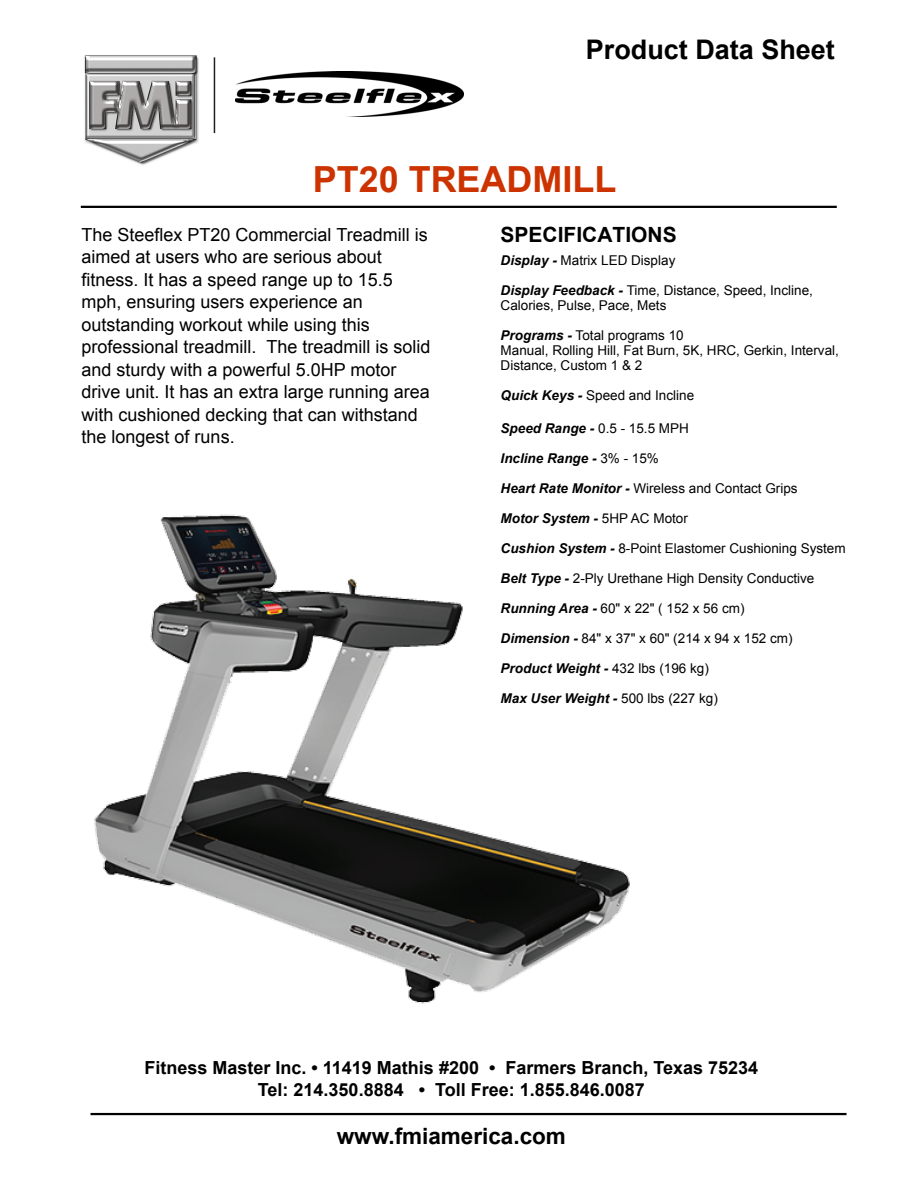
<style>
.page{position:relative;width:918px;height:1188px;background:#fff}
.page>*{position:absolute;margin:0;border:0;box-sizing:border-box;transform-origin:0 0}
.t1{font:700 36px "Arial";color:#c30}
.t2{font:700 27px "Arial";color:#000}
.t3{font:700 22.5px "Arial";color:#000}
.t4{font:700 21px "Arial";color:#000}
.t5{font:18px/22.5px "Arial";color:#000}
.t6{font:700 18px/21.6px "Arial";color:#000;text-align:center}
.t7{font:13.5px/15px "Arial";color:#000}
.t8{font:italic 700 13.5px "Arial";color:#000}
.s1{font-weight:700;font-style:italic}
.s2{font-weight:400;font-style:normal}
</style>
<div class="page">
<hr style="left:81px;top:206px;width:756px;height:2px;background:#000">
<img style="left:235px;top:71px;width:228px;height:45px">
<img style="left:84px;top:55px;width:115px;height:110px">
<hr style="left:214px;top:57px;width:1px;height:76px;background:#231f20">
<hr style="left:91px;top:1113px;width:756px;height:2px;background:#000">
<img style="left:94px;top:514px;width:536px;height:490px">
<h2 class="t2" style="left:586px;top:31px;width:250px">Product Data Sheet</h2>
<h1 class="t1" style="left:313px;top:156px;width:305px">PT20 TREADMILL</h1>
<h3 class="t4" style="left:501px;top:221px;width:178px">SPECIFICATIONS</h3>
<p class="t7" style="left:501px;top:253px;width:176px"><span class="s1">Display -</span> Matrix LED Display</p>
<p class="t7" style="left:501px;top:283px;width:314px"><span class="s1">Display Feedback -</span> Time, Distance, Speed, Incline,<br>Calories, Pulse, Pace, Mets</p>
<p class="t7" style="left:501px;top:328px;width:340px"><span class="s1">Programs -</span> Total programs 10<br>Manual, Rolling Hill, Fat Burn, 5K, HRC, Gerkin, Interval,<br>Distance, Custom 1 &amp; 2</p>
<p class="t7" style="left:501px;top:388px;width:195px"><span class="s1">Quick Keys -</span> Speed and Incline</p>
<p class="t5" style="left:82px;top:224px;width:350px">The Steeflex PT20 Commercial Treadmill is aimed at users who are serious about fitness. It has a speed range up to 15.5 mph, ensuring users experience an outstanding workout while using this professional treadmill. The treadmill is solid and sturdy with a powerful 5.0HP motor drive unit. It has an extra large running area with cushioned decking that can withstand the longest of runs.</p>
<p class="t8" style="left:501px;top:419px;width:190px">Speed Range - <span class="s2">0.5 - 15.5 MPH</span></p>
<p class="t8" style="left:501px;top:449px;width:160px">Incline Range - <span class="s2">3% - 15%</span></p>
<p class="t7" style="left:501px;top:481px;width:299px"><span class="s1">Heart Rate Monitor -</span> Wireless and Contact Grips</p>
<p class="t8" style="left:501px;top:509px;width:189px">Motor System - <span class="s2">5HP AC Motor</span></p>
<p class="t7" style="left:501px;top:541px;width:347px"><span class="s1">Cushion System -</span> 8-Point Elastomer Cushioning System</p>
<p class="t7" style="left:501px;top:571px;width:315px"><span class="s1">Belt Type -</span> 2-Ply Urethane High Density Conductive</p>
<p class="t7" style="left:501px;top:601px;width:245px"><span class="s1">Running Area -</span> 60" x 22" ( 152 x 56 cm)</p>
<p class="t7" style="left:501px;top:631px;width:293px"><span class="s1">Dimension -</span> 84" x 37" x 60" (214 x 94 x 152 cm)</p>
<p class="t8" style="left:501px;top:659px;width:210px">Product Weight - <span class="s2">432 lbs (196 kg)</span></p>
<p class="t8" style="left:501px;top:689px;width:219px">Max User Weight - <span class="s2">500 lbs (227 kg)</span></p>
<h3 class="t6" style="left:145px;top:1058px;width:615px">Fitness Master Inc. • 11419 Mathis #200 • Farmers Branch, Texas 75234<br>Tel: 214.350.8884 • Toll Free: 1.855.846.0087</h3>
<h3 class="t3" style="left:337px;top:1122px;width:231px">www.fmiamerica.com</h3>
</div>
